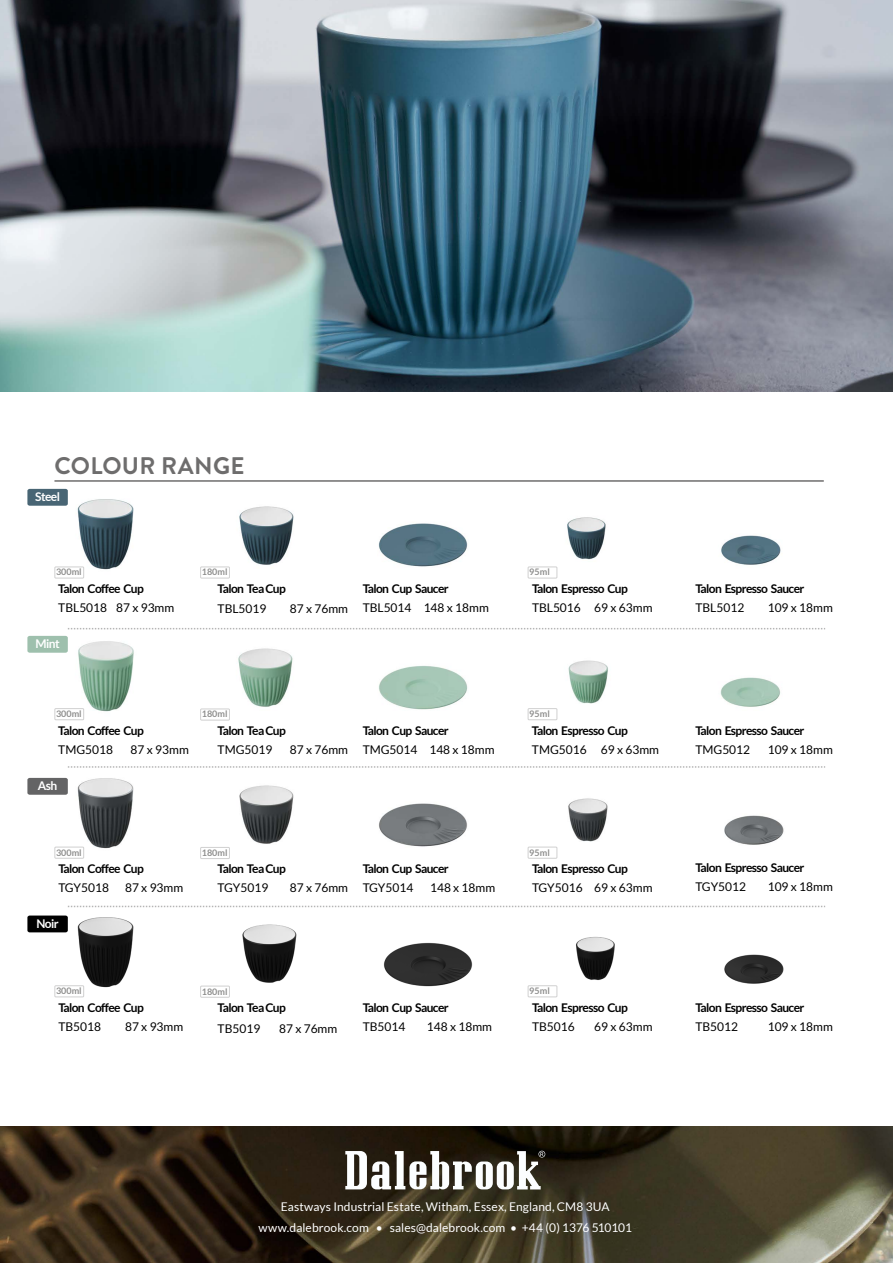
<style>
.page{position:relative;width:893px;height:1263px;background:#fff}
.page>*{position:absolute;margin:0;border:0;box-sizing:border-box;transform-origin:0 0}
.t1{font:700 24px "Brandon Grotesque";letter-spacing:.015em;color:#6e6d6d}
.t2{font:700 12px "Lato";letter-spacing:-.05em;color:#000}
.t3{font:12px "Lato";color:#000}
.t4{font:12px/21px "Lato";letter-spacing:.005em;color:#fff;text-align:center}
.t5{font:700 12px "Lato";letter-spacing:-.05em;color:#fff}
.t6{font:700 9px "Lato";color:#8e8e8d}
</style>
<div class="page">
<img style="left:215px;top:506px;width:79px;height:73px">
<img style="left:67px;top:489px;width:67px;height:81px">
<img style="left:378px;top:523px;width:90px;height:44px">
<img style="left:557px;top:517px;width:49px;height:61px">
<img style="left:721px;top:535px;width:60px;height:30px">
<img style="left:0;top:0;width:893px;height:391px">
<img style="left:0;top:1127px;width:893px;height:136px">
<img style="left:238px;top:648px;width:55px;height:59px">
<img style="left:239px;top:785px;width:55px;height:59px">
<img style="left:218px;top:907px;width:94px;height:79px">
<img style="left:54px;top:635px;width:80px;height:77px">
<img style="left:54px;top:777px;width:80px;height:72px">
<img style="left:54px;top:907px;width:90px;height:81px">
<img style="left:379px;top:666px;width:89px;height:44px">
<img style="left:379px;top:803px;width:88px;height:44px">
<img style="left:383px;top:942px;width:90px;height:45px">
<img style="left:557px;top:660px;width:51px;height:60px">
<img style="left:543px;top:798px;width:65px;height:60px">
<img style="left:551px;top:907px;width:88px;height:90px">
<img style="left:724px;top:815px;width:60px;height:30px">
<img style="left:720px;top:677px;width:61px;height:30px">
<img style="left:724px;top:954px;width:60px;height:30px">
<div style="left:27px;top:489px;width:41px;height:17px;background:#486574;border-radius:2px"></div>
<div style="left:27px;top:636px;width:41px;height:17px;background:#9ec0ad;border-radius:2px"></div>
<div style="left:27px;top:778px;width:41px;height:17px;background:#646465;border-radius:2px"></div>
<div style="left:27px;top:915px;width:41px;height:17px;background:#000;border-radius:2px"></div>
<hr style="left:54px;top:480px;width:770px;height:2px;background:#6e6d6d">
<svg style="left:345px;top:1151px;width:200px;height:38px"></svg>
<svg style="left:68px;top:628px;width:757px;height:1px"></svg>
<svg style="left:68px;top:906px;width:757px;height:1px"></svg>
<svg style="left:68px;top:766px;width:757px;height:2px"></svg>
<div style="left:528px;top:566px;width:29px;height:12px;border:1px solid #d0d0d0"></div>
<div style="left:528px;top:708px;width:29px;height:12px;border:1px solid #d0d0d0"></div>
<div style="left:528px;top:847px;width:29px;height:11px;background:#fff"></div>
<div style="left:528px;top:847px;width:29px;height:12px;border:1px solid #d0d0d0"></div>
<div style="left:528px;top:986px;width:29px;height:11px;background:#fff"></div>
<div style="left:528px;top:985px;width:29px;height:12px;border:1px solid #d0d0d0"></div>
<div style="left:201px;top:567px;width:28px;height:11px;background:#fff"></div>
<div style="left:200px;top:566px;width:30px;height:12px;border:1px solid #d0d0d0"></div>
<div style="left:200px;top:708px;width:30px;height:12px;border:1px solid #d0d0d0"></div>
<div style="left:200px;top:847px;width:30px;height:12px;border:1px solid #d0d0d0"></div>
<div style="left:200px;top:986px;width:30px;height:11px;border:1px solid #d0d0d0"></div>
<div style="left:55px;top:567px;width:29px;height:11px;background:#fff"></div>
<div style="left:54px;top:566px;width:30px;height:12px;border:1px solid #d0d0d0"></div>
<div style="left:55px;top:709px;width:29px;height:11px;background:#fff"></div>
<div style="left:54px;top:708px;width:30px;height:12px;border:1px solid #d0d0d0"></div>
<div style="left:54px;top:847px;width:30px;height:12px;border:1px solid #d0d0d0"></div>
<div style="left:55px;top:986px;width:29px;height:11px;background:#fff"></div>
<div style="left:54px;top:985px;width:30px;height:12px;border:1px solid #d0d0d0"></div>
<h1 class="t1" style="left:55px;top:449px;width:192px">COLOUR RANGE</h1>
<p class="t5" style="left:35px;top:490px;width:26px">Steel</p>
<p class="t6" style="left:56px;top:567px;width:27px">300ml</p>
<p class="t6" style="left:202px;top:567px;width:27px">180ml</p>
<p class="t6" style="left:529px;top:567px;width:22px">95ml</p>
<p class="t2" style="left:58px;top:582px;width:87px">Talon Coffee Cup</p>
<p class="t3" style="left:58px;top:601px;width:118px">TBL5018 87 x 93mm</p>
<p class="t2" style="left:218px;top:582px;width:70px">Talon Tea Cup</p>
<p class="t3" style="left:218px;top:601px;width:50px">TBL5019</p>
<p class="t3" style="left:290px;top:601px;width:60px">87 x 76mm</p>
<p class="t2" style="left:363px;top:582px;width:88px">Talon Cup Saucer</p>
<p class="t3" style="left:363px;top:601px;width:128px">TBL5014 148 x 18mm</p>
<p class="t2" style="left:532px;top:582px;width:97px">Talon Espresso Cup</p>
<p class="t3" style="left:532px;top:601px;width:122px">TBL5016 69 x 63mm</p>
<p class="t2" style="left:695px;top:582px;width:110px">Talon Espresso Saucer</p>
<p class="t3" style="left:695px;top:601px;width:50px">TBL5012</p>
<p class="t3" style="left:768px;top:601px;width:67px">109 x 18mm</p>
<p class="t5" style="left:36px;top:637px;width:26px">Mint</p>
<p class="t6" style="left:56px;top:709px;width:27px">300ml</p>
<p class="t6" style="left:202px;top:709px;width:27px">180ml</p>
<p class="t6" style="left:529px;top:709px;width:22px">95ml</p>
<p class="t2" style="left:58px;top:724px;width:87px">Talon Coffee Cup</p>
<p class="t3" style="left:58px;top:743px;width:56px">TMG5018</p>
<p class="t3" style="left:131px;top:743px;width:60px">87 x 93mm</p>
<p class="t2" style="left:218px;top:724px;width:70px">Talon Tea Cup</p>
<p class="t3" style="left:218px;top:743px;width:56px">TMG5019</p>
<p class="t3" style="left:290px;top:743px;width:60px">87 x 76mm</p>
<p class="t2" style="left:363px;top:724px;width:88px">Talon Cup Saucer</p>
<p class="t3" style="left:363px;top:743px;width:133px">TMG5014 148 x 18mm</p>
<p class="t2" style="left:532px;top:724px;width:97px">Talon Espresso Cup</p>
<p class="t3" style="left:532px;top:743px;width:129px">TMG5016 69 x 63mm</p>
<p class="t2" style="left:695px;top:724px;width:110px">Talon Espresso Saucer</p>
<p class="t3" style="left:695px;top:743px;width:56px">TMG5012</p>
<p class="t3" style="left:768px;top:743px;width:67px">109 x 18mm</p>
<p class="t5" style="left:38px;top:779px;width:21px">Ash</p>
<p class="t6" style="left:56px;top:847px;width:27px">300ml</p>
<p class="t6" style="left:202px;top:847px;width:27px">180ml</p>
<p class="t6" style="left:529px;top:847px;width:22px">95ml</p>
<p class="t2" style="left:58px;top:861px;width:87px">Talon Coffee Cup</p>
<p class="t3" style="left:58px;top:881px;width:52px">TGY5018</p>
<p class="t3" style="left:125px;top:881px;width:60px">87 x 93mm</p>
<p class="t2" style="left:218px;top:861px;width:70px">Talon Tea Cup</p>
<p class="t3" style="left:218px;top:881px;width:52px">TGY5019</p>
<p class="t3" style="left:290px;top:881px;width:60px">87 x 76mm</p>
<p class="t2" style="left:363px;top:861px;width:88px">Talon Cup Saucer</p>
<p class="t3" style="left:363px;top:881px;width:52px">TGY5014</p>
<p class="t3" style="left:430px;top:881px;width:67px">148 x 18mm</p>
<p class="t2" style="left:532px;top:861px;width:97px">Talon Espresso Cup</p>
<p class="t3" style="left:532px;top:881px;width:122px">TGY5016 69 x 63mm</p>
<p class="t2" style="left:695px;top:861px;width:110px">Talon Espresso Saucer</p>
<p class="t3" style="left:695px;top:880px;width:52px">TGY5012</p>
<p class="t3" style="left:768px;top:880px;width:67px">109 x 18mm</p>
<p class="t5" style="left:37px;top:916px;width:24px">Noir</p>
<p class="t6" style="left:56px;top:986px;width:27px">300ml</p>
<p class="t6" style="left:202px;top:986px;width:27px">180ml</p>
<p class="t6" style="left:529px;top:986px;width:22px">95ml</p>
<p class="t2" style="left:58px;top:1000px;width:87px">Talon Coffee Cup</p>
<p class="t3" style="left:58px;top:1020px;width:44px">TB5018</p>
<p class="t3" style="left:125px;top:1020px;width:60px">87 x 93mm</p>
<p class="t2" style="left:218px;top:1000px;width:70px">Talon Tea Cup</p>
<p class="t3" style="left:218px;top:1022px;width:44px">TB5019</p>
<p class="t3" style="left:279px;top:1022px;width:60px">87 x 76mm</p>
<p class="t2" style="left:363px;top:1000px;width:88px">Talon Cup Saucer</p>
<p class="t3" style="left:363px;top:1020px;width:44px">TB5014</p>
<p class="t3" style="left:427px;top:1020px;width:67px">148 x 18mm</p>
<p class="t2" style="left:532px;top:1000px;width:97px">Talon Espresso Cup</p>
<p class="t3" style="left:532px;top:1020px;width:44px">TB5016</p>
<p class="t3" style="left:594px;top:1020px;width:60px">69 x 63mm</p>
<p class="t2" style="left:695px;top:1000px;width:110px">Talon Espresso Saucer</p>
<p class="t3" style="left:695px;top:1020px;width:44px">TB5012</p>
<p class="t3" style="left:768px;top:1020px;width:67px">109 x 18mm</p>
<p class="t4" style="left:258px;top:1196px;width:375px">Eastways Industrial Estate, Witham, Essex, England, CM8 3UA www.dalebrook.com • sales@dalebrook.com • +44 (0) 1376 510101</p>
</div>
